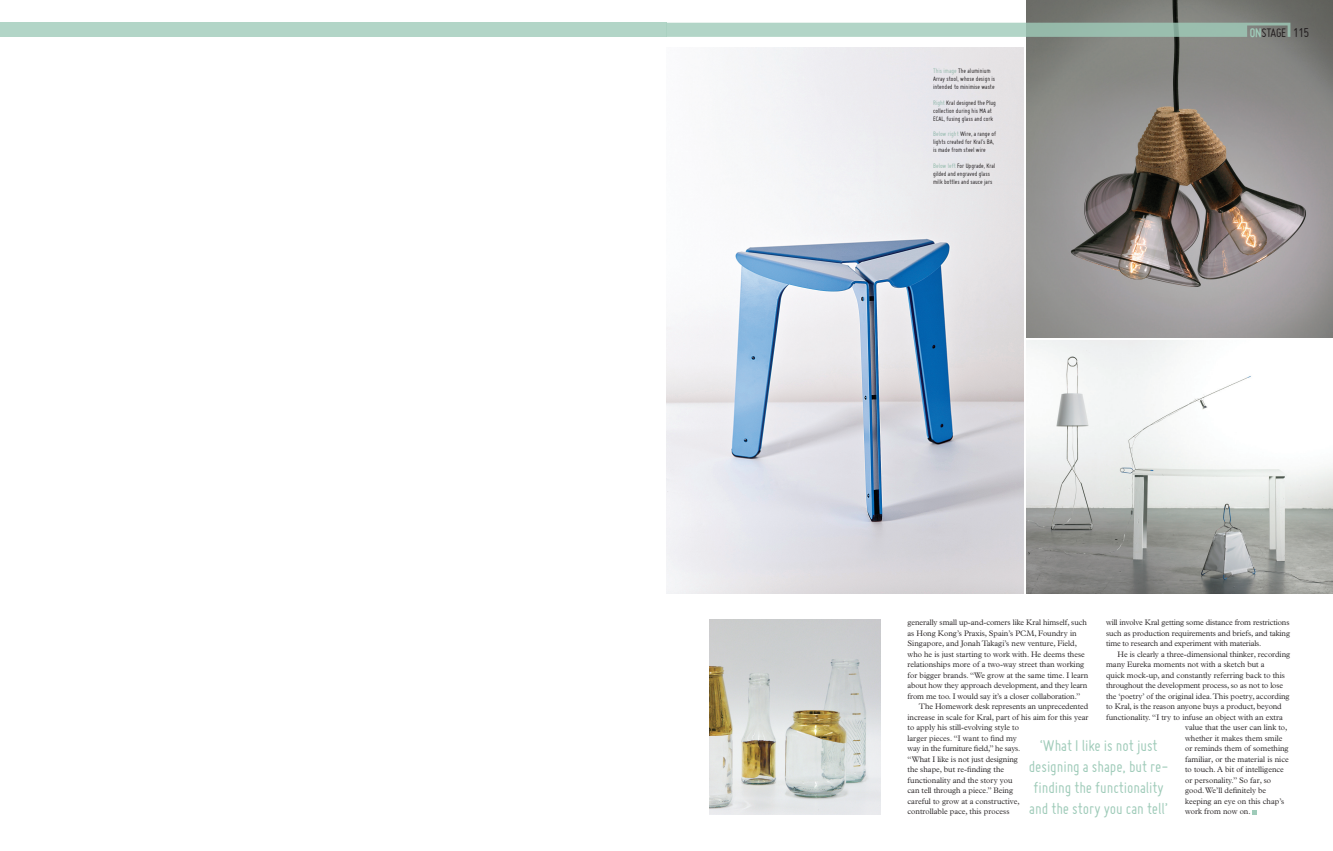
<style>
.page{position:relative;width:1333px;height:851px;background:#fff}
.page>*{position:absolute;margin:0;border:0;box-sizing:border-box;transform-origin:0 0}
.MISO_-_ONSTAGE-_PULL{font:17px/21px "Miso";letter-spacing:-.005em;color:#9fcbb9;text-align:center}
.t1{font:13.4px "Miso";letter-spacing:-.03em;color:#231f20}
.Plantin_-_BODY__upda{font:300 8px/10.5px "Plantin";color:#231f20}
.t2{font:7px/8px "Miso";color:#231f20}
.s1{color:#9fcbb9}
.s2{font-weight:700;color:#9fcbb9}
.s3{font-size:14px}
</style>
<div class="page">
<img style="left:1026px;top:0;width:306px;height:337px">
<img style="left:1026px;top:340px;width:306px;height:253px">
<img style="left:709px;top:619px;width:171px;height:195px">
<img style="left:666px;top:47px;width:357px;height:546px">
<svg style="left:1252px;top:810px;width:4px;height:4px"></svg>
<svg style="left:666px;top:23px;width:624px;height:14px;background:#a5c6b9"></svg>
<div style="left:0;top:23px;width:666px;height:14px;background:#b2d5c7"></div>
<p class="t2" style="left:933px;top:67px;width:64px"><span class="s1">This image</span> The aluminium<br>Array stool, whose design is intended to minimise waste</p>
<p class="t2" style="left:933px;top:98px;width:64px"><span class="s1">Right</span> Kral designed the Plug collection during his MA at<br>ECAL, fusing glass and cork</p>
<p class="t2" style="left:933px;top:130px;width:64px"><span class="s1">Below right</span> Wire, a range of lights created for Kral’s BA, is made from steel wire</p>
<p class="t2" style="left:933px;top:162px;width:64px"><span class="s1">Below left</span> For Upgrade, Kral gilded and engraved glass milk bottles and sauce jars</p>
<h2 class="t1" style="left:1249px;top:25px;width:61px"><span class="s2">ON</span>STAGE <span class="s3">115</span></h2>
<p class="Plantin_-_BODY__upda" style="left:907px;top:617px;width:182px">generally small up-and-comers like Kral himself, such as Hong Kong’s Praxis, Spain’s PCM, Foundry in Singapore, and Jonah Takagi’s new venture, Field, who he is just starting to work with. He deems these relationships more of a two-way street than working for bigger brands. “We grow at the same time. I learn about how they approach development, and they learn from me too. I would say it’s a closer collaboration.”</p>
<p class="Plantin_-_BODY__upda" style="left:907px;top:701px;width:182px;text-indent:11px">The Homework desk represents an unprecedented increase in scale for Kral, part of his aim for this year to apply his still-evolving style to<br>larger pieces. “I want to find my<br>way in the furniture field,” he says.<br>“What I like is not just designing<br>the shape, but re-finding the<br>functionality and the story you<br>can tell through a piece.” Being<br>careful to grow at a constructive,<br>controllable pace, this process</p>
<p class="Plantin_-_BODY__upda" style="left:1106px;top:617px;width:185px;text-align:justify">will involve Kral getting some distance from restrictions such as production requirements and briefs, and taking time to research and experiment with materials.</p>
<p class="Plantin_-_BODY__upda" style="left:1117px;top:648px;width:174px">He is clearly a three-dimensional thinker, recording</p>
<p class="Plantin_-_BODY__upda" style="left:1106px;top:659px;width:160px">many Eureka moments not with a sketch but a</p>
<p class="Plantin_-_BODY__upda" style="left:1106px;top:669px;width:180px">quick mock-up, and constantly referring back to this</p>
<p class="Plantin_-_BODY__upda" style="left:1106px;top:680px;width:178px">throughout the development process, so as not to lose</p>
<p class="Plantin_-_BODY__upda" style="left:1106px;top:690px;width:185px">the ‘poetry’ of the original idea. This poetry, according</p>
<p class="Plantin_-_BODY__upda" style="left:1106px;top:701px;width:177px">to Kral, is the reason anyone buys a product, beyond</p>
<p class="Plantin_-_BODY__upda" style="left:1106px;top:711px;width:178px">functionality. “I try to infuse an object with an extra</p>
<p class="Plantin_-_BODY__upda" style="left:1185px;top:722px;width:104px">value that the user can link to,</p>
<p class="Plantin_-_BODY__upda" style="left:1185px;top:732px;width:99px">whether it makes them smile</p>
<p class="Plantin_-_BODY__upda" style="left:1185px;top:743px;width:105px">or reminds them of something</p>
<p class="Plantin_-_BODY__upda" style="left:1185px;top:753px;width:105px">familiar, or the material is nice</p>
<p class="Plantin_-_BODY__upda" style="left:1185px;top:764px;width:100px">to touch. A bit of intelligence</p>
<p class="Plantin_-_BODY__upda" style="left:1185px;top:774px;width:87px">or personality.” So far, so</p>
<p class="Plantin_-_BODY__upda" style="left:1185px;top:785px;width:83px">good. We’ll definitely be</p>
<p class="Plantin_-_BODY__upda" style="left:1185px;top:795px;width:101px">keeping an eye on this chap’s</p>
<p class="Plantin_-_BODY__upda" style="left:1185px;top:806px;width:67px">work from now on.</p>
<p class="MISO_-_ONSTAGE-_PULL" style="left:1028px;top:735px;width:141px">‘What I like is not just designing a shape, but re&shy;finding the functionality and the story you can tell’</p>
</div>
